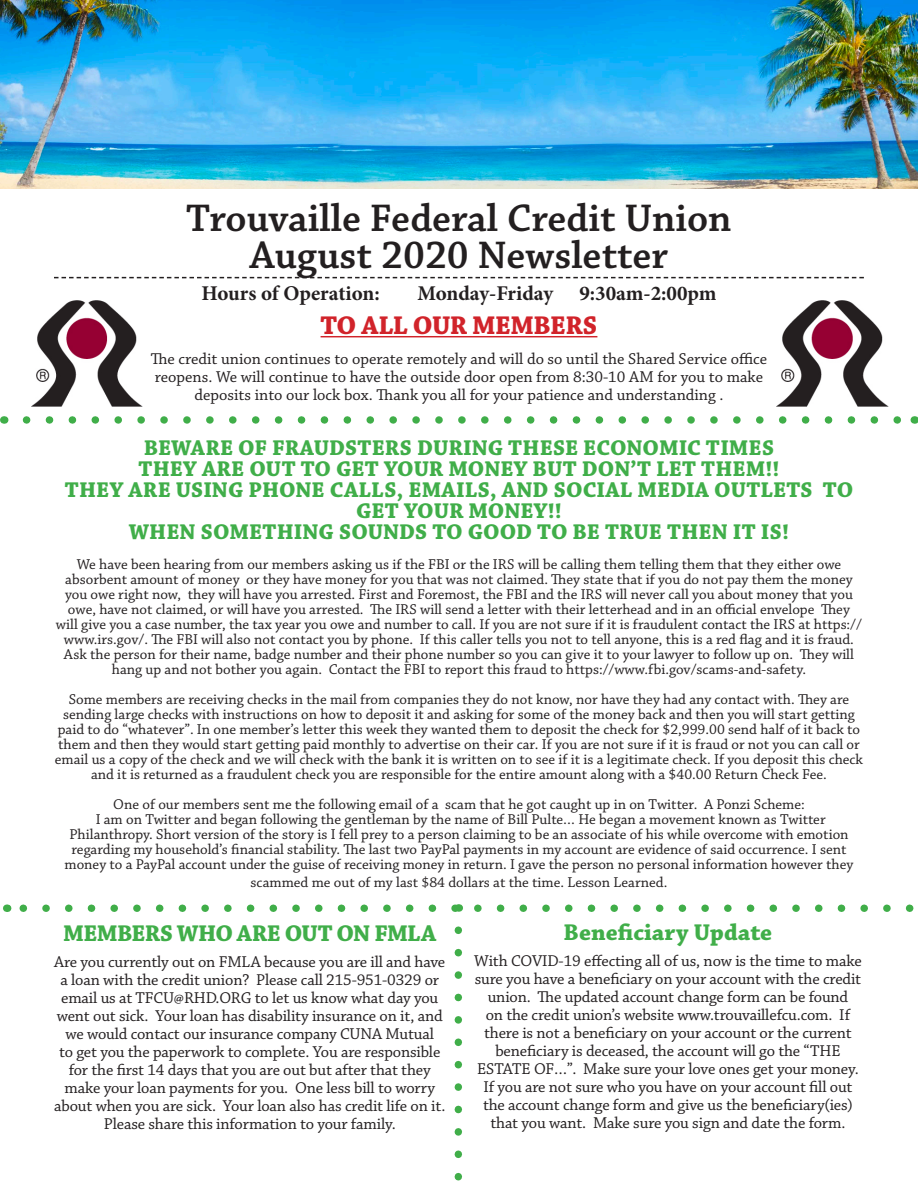
<style>
.page{position:relative;width:918px;height:1188px;background:#fff}
.page>*{position:absolute;margin:0;border:0;box-sizing:border-box;transform-origin:0 0}
.t1{font:600 40.5px "Chaparral Pro";color:#231f20}
.t2{font:700 27px "Chaparral Pro";letter-spacing:-.02em;color:#d1232a}
.t3{font:700 24px "Chaparral Pro";letter-spacing:-.025em;color:#40ae49}
.t4{font:700 24px "Chaparral Pro";letter-spacing:-.005em;color:#40ae49}
.t5{font:700 22.5px/21px "Chaparral Pro";color:#40ae49;text-align:center}
.t6{font:700 21px "Minion Pro";color:#231f20}
.t7{font:16.5px/18px "Chaparral Pro";letter-spacing:-.01em;color:#231f20;text-align:center}
.t8{font:15px/15px "Chaparral Pro";color:#231f20;text-align:center}
</style>
<div class="page">
<img style="left:1px;top:1px;width:916px;height:187px">
<svg style="left:54px;top:277px;width:810px;height:1px"></svg>
<svg style="left:27px;top:416px;width:874px;height:8px"></svg>
<hr style="left:321px;top:336px;width:276px;height:1px;background:#d1232a">
<img style="left:777px;top:300px;width:111px;height:107px">
<img style="left:31px;top:300px;width:112px;height:107px">
<svg style="left:455px;top:930px;width:7px;height:251px"></svg>
<svg style="left:19px;top:904px;width:891px;height:8px"></svg>
<p class="t1" style="left:186px;top:195px;width:547px">Trouvaille Federal Credit Union</p>
<p class="t1" style="left:250px;top:233px;width:420px">August 2020 Newsletter</p>
<p class="t6" style="left:201px;top:279px;width:180px">Hours of Operation:</p>
<p class="t6" style="left:417px;top:279px;width:301px">Monday-Friday 9:30am-2:00pm</p>
<p class="t2" style="left:321px;top:310px;width:278px">TO ALL OUR MEMBERS</p>
<p class="t7" style="left:151px;top:350px;width:618px">The credit union continues to operate remotely and will do so until the Shared Service office</p>
<p class="t7" style="left:155px;top:368px;width:610px">reopens. We will continue to have the outside door open from 8:30-10 AM for you to make</p>
<p class="t7" style="left:195px;top:386px;width:530px">deposits into our lock box. Thank you all for your patience and understanding .</p>
<p class="t5" style="left:144px;top:438px;width:632px">BEWARE OF FRAUDSTERS DURING THESE ECONOMIC TIMES</p>
<p class="t5" style="left:138px;top:459px;width:643px">THEY ARE OUT TO GET YOUR MONEY BUT DON’T LET THEM!!</p>
<p class="t5" style="left:65px;top:480px;width:790px">THEY ARE USING PHONE CALLS, EMAILS, AND SOCIAL MEDIA OUTLETS TO<br>GET YOUR MONEY!!</p>
<p class="t5" style="left:129px;top:522px;width:662px">WHEN SOMETHING SOUNDS TO GOOD TO BE TRUE THEN IT IS!</p>
<p class="t8" style="left:56px;top:557px;width:808px">We have been hearing from our members asking us if the FBI or the IRS will be calling them telling them that they either owe absorbent amount of money or they have money for you that was not claimed. They state that if you do not pay them the money you owe right now, they will have you arrested. First and Foremost, the FBI and the IRS will never call you about money that you owe, have not claimed, or will have you arrested. The IRS will send a letter with their letterhead and in an official envelope They will give you a case number, the tax year you owe and number to call. If you are not sure if it is fraudulent contact the IRS at https:// www.irs.gov/. The FBI will also not contact you by phone. If this caller tells you not to tell anyone, this is a red flag and it is fraud.<br>Ask the person for their name, badge number and their phone number so you can give it to your lawyer to follow up on. They will hang up and not bother you again. Contact the FBI to report this fraud to https://www.fbi.gov/scams-and-safety.</p>
<p class="t8" style="left:55px;top:692px;width:810px">Some members are receiving checks in the mail from companies they do not know, nor have they had any contact with. They are sending large checks with instructions on how to deposit it and asking for some of the money back and then you will start getting paid to do “whatever”. In one member’s letter this week they wanted them to deposit the check for $2,999.00 send half of it back to them and then they would start getting paid monthly to advertise on their car. If you are not sure if it is fraud or not you can call or email us a copy of the check and we will check with the bank it is written on to see if it is a legitimate check. If you deposit this check and it is returned as a fraudulent check you are responsible for the entire amount along with a $40.00 Return Check Fee.</p>
<p class="t8" style="left:113px;top:797px;width:693px">One of our members sent me the following email of a scam that he got caught up in on Twitter. A Ponzi Scheme:</p>
<p class="t8" style="left:65px;top:812px;width:790px">I am on Twitter and began following the gentleman by the name of Bill Pulte… He began a movement known as Twitter Philanthropy. Short version of the story is I fell prey to a person claiming to be an associate of his while overcome with emotion regarding my household’s financial stability. The last two PayPal payments in my account are evidence of said occurrence. I sent money to a PayPal account under the guise of receiving money in return. I gave the person no personal information however they</p>
<p class="t8" style="left:251px;top:875px;width:418px">scammed me out of my last $84 dollars at the time. Lesson Learned.</p>
<p class="t3" style="left:63px;top:919px;width:375px">MEMBERS WHO ARE OUT ON FMLA</p>
<p class="t7" style="left:54px;top:953px;width:393px">Are you currently out on FMLA because you are ill and have a loan with the credit union? Please call 215-951-0329 or email us at TFCU@RHD.ORG to let us know what day you went out sick. Your loan has disability insurance on it, and we would contact our insurance company CUNA Mutual<br>to get you the paperwork to complete. You are responsible for the first 14 days that you are out but after that they make your loan payments for you. One less bill to worry about when you are sick. Your loan also has credit life on it.<br>Please share this information to your family.</p>
<p class="t4" style="left:564px;top:918px;width:210px">Beneficiary Update</p>
<p class="t7" style="left:474px;top:952px;width:389px">With COVID-19 effecting all of us, now is the time to make sure you have a beneficiary on your account with the credit union. The updated account change form can be found<br>on the credit union’s website www.trouvaillefcu.com. If there is not a beneficiary on your account or the current beneficiary is deceased, the account will go the “THE ESTATE OF…”. Make sure your love ones get your money.<br>If you are not sure who you have on your account fill out the account change form and give us the beneficiary(ies) that you want. Make sure you sign and date the form.</p>
</div>
